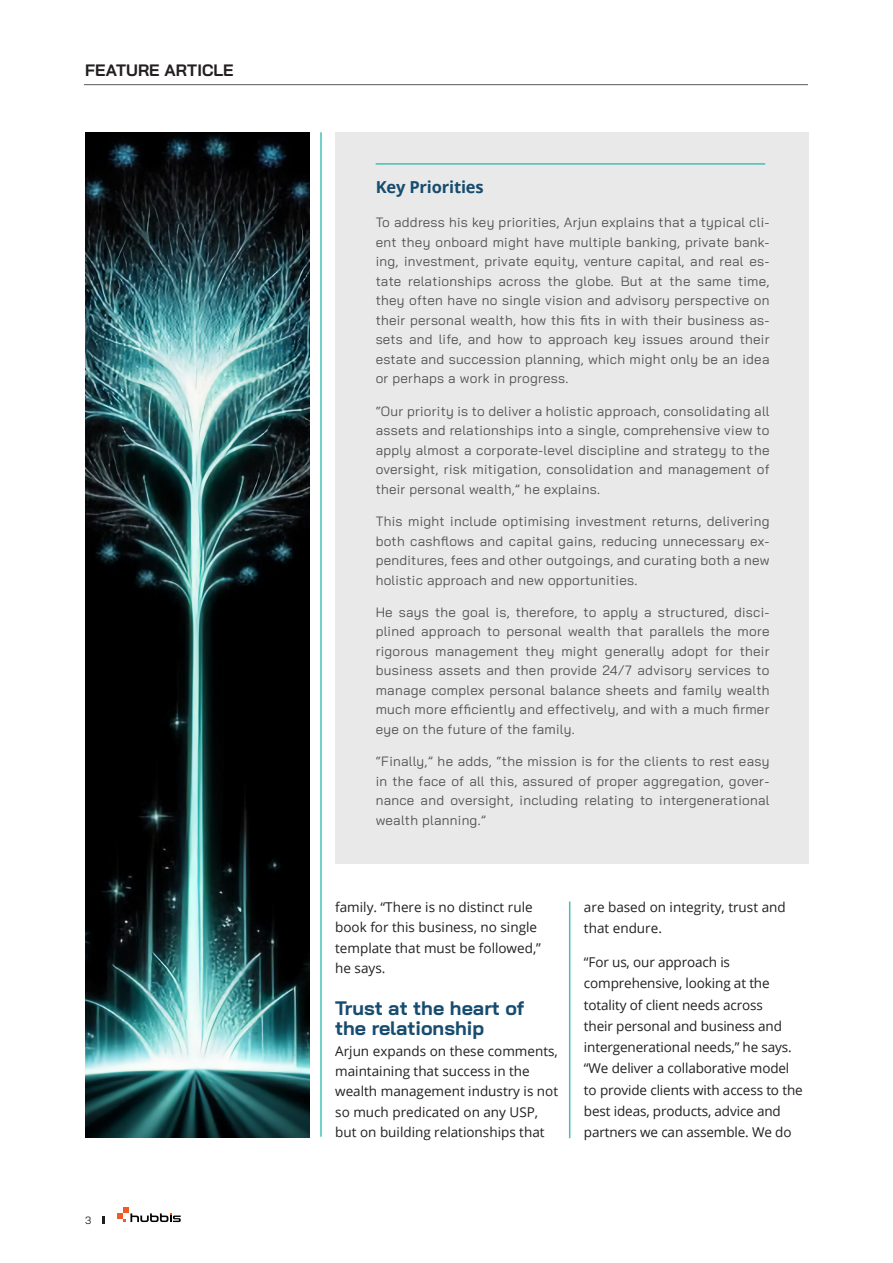
<style>
.page{position:relative;width:893px;height:1263px;background:#fff}
.page>*{position:absolute;margin:0;border:0;box-sizing:border-box;transform-origin:0 0}
.subtitle{font:700 19.5px/20.4px "Bai Jamjuree";color:#164c6f}
.t1{font:700 16.5px "Bai Jamjuree";letter-spacing:.005em;color:#231f20}
.Box_subtitle{font:700 16.5px "Open Sans";letter-spacing:-.01em;color:#164c6f}
.box_content{font:13.5px/19.5px "Bai Jamjuree";letter-spacing:.02em;color:#535355;text-align:justify}
.content_style_no_hyphe{font:13.5px/21.3px "Open Sans";color:#231f20}
.t2{font:10.5px "Bai Jamjuree";color:#231f20}
</style>
<div class="page">
<svg style="left:117px;top:1207px;width:64px;height:15px"></svg>
<svg style="left:102px;top:1216px;width:2px;height:8px"></svg>
<hr style="left:320px;top:132px;width:2px;height:1005px;background:#43c0b6">
<div style="left:335px;top:132px;width:474px;height:731px;background:#e9e9e9"></div>
<hr style="left:376px;top:163px;width:389px;height:2px;background:#43c0b6">
<img style="left:85px;top:132px;width:224px;height:1005px">
<hr style="left:569px;top:901px;width:1px;height:237px;background:#43c0b6">
<hr style="left:84px;top:84px;width:724px;height:1px;background:#57585a">
<p class="t1" style="left:85px;top:60px;width:150px">FEATURE ARTICLE</p>
<p class="t2" style="left:85px;top:1211px;width:8px">3</p>
<p class="Box_subtitle" style="left:376px;top:175px;width:110px">Key Priorities</p>
<p class="box_content" style="left:376px;top:213px;width:395px">To address his key priorities, Arjun explains that a typical cli&shy;ent they onboard might have multiple banking, private bank&shy;ing, investment, private equity, venture capital, and real es&shy;tate relationships across the globe. But at the same time, they often have no single vision and advisory perspective on their personal wealth, how this fits in with their business as&shy;sets and life, and how to approach key issues around their estate and succession planning, which might only be an idea or perhaps a work in progress.</p>
<p class="box_content" style="left:376px;top:401px;width:395px">“Our priority is to deliver a holistic approach, consolidating all assets and relationships into a single, comprehensive view to apply almost a corporate-level discipline and strategy to the oversight, risk mitigation, consolidation and management of their personal wealth,” he explains.</p>
<p class="box_content" style="left:376px;top:511px;width:395px">This might include optimising investment returns, delivering both cashflows and capital gains, reducing unnecessary ex&shy;penditures, fees and other outgoings, and curating both a new holistic approach and new opportunities.</p>
<p class="box_content" style="left:376px;top:602px;width:395px">He says the goal is, therefore, to apply a structured, disci&shy;plined approach to personal wealth that parallels the more rigorous management they might generally adopt for their business assets and then provide 24/7 advisory services to manage complex personal balance sheets and family wealth much more efficiently and effectively, and with a much firmer eye on the future of the family.</p>
<p class="box_content" style="left:376px;top:751px;width:395px">“Finally,” he adds, “the mission is for the clients to rest easy in the face of all this, assured of proper aggregation, gover&shy;nance and oversight, including relating to intergenerational wealth planning.”</p>
<p class="content_style_no_hyphe" style="left:335px;top:896px;width:207px;line-height:20.4px">family. “There is no distinct rule book for this business, no single template that must be followed,” he says.</p>
<p class="subtitle" style="left:335px;top:998px;width:191px">Trust at the heart of the relationship</p>
<p class="content_style_no_hyphe" style="left:335px;top:1040px;width:224px;line-height:20.4px">Arjun expands on these comments, maintaining that success in the wealth management industry is not so much predicated on any USP, but on building relationships that</p>
<p class="content_style_no_hyphe" style="left:584px;top:896px;width:203px">are based on integrity, trust and that endure.</p>
<p class="content_style_no_hyphe" style="left:584px;top:951px;width:220px">“For us, our approach is comprehensive, looking at the totality of client needs across<br>their personal and business and intergenerational needs,” he says. “We deliver a collaborative model to provide clients with access to the best ideas, products, advice and partners we can assemble. We do</p>
</div>
